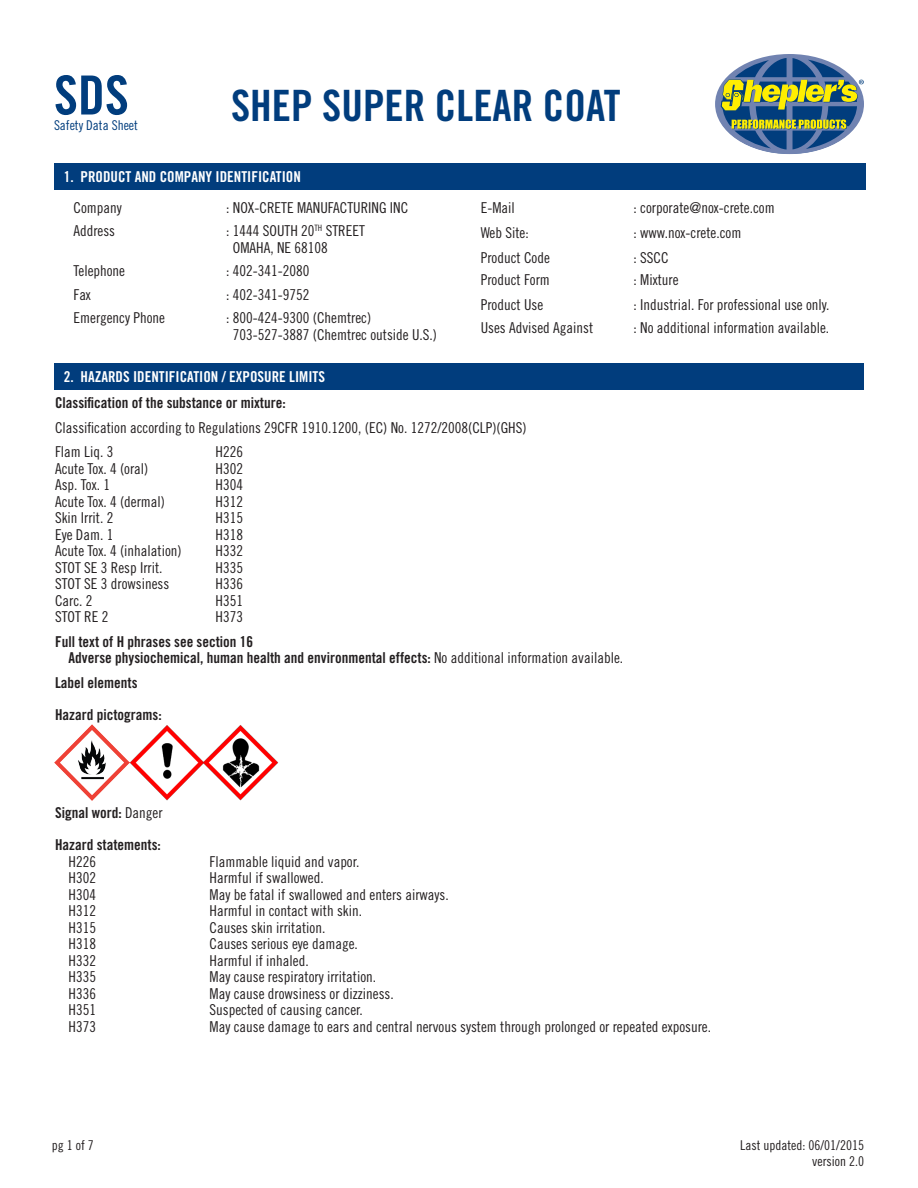
<style>
.page{position:relative;width:918px;height:1188px;background:#fff}
.page>*{position:absolute;margin:0;border:0;box-sizing:border-box;transform-origin:0 0}
.t1{font:54px "Trade Gothic LT Std Bd Cn 20";color:#013d7d}
.t2{font:43.2px "Trade Gothic LT Std Bd Cn 20";color:#013d7d}
.Body_Text{font:15px "Trade Gothic LT Std Cn 18";color:#231f20}
.Body_Text-2{font:15px "Trade Gothic LT Std Bd Cn 20";color:#231f20}
.Section_Header{font:15px "Trade Gothic LT Std Bd Cn 20";color:#fff}
.cHART_tEXT{font:13.5px/16.5px "Trade Gothic LT Std Cn 18";color:#231f20;text-align:right}
.t3{font:13.5px "Trade Gothic LT Std Cn 18";color:#013d7d}
.s1{font-family:"Trade Gothic LT Std Cn 18"}
</style>
<div class="page">
<svg style="left:715px;top:54px;width:149px;height:100px"></svg>
<div style="left:54px;top:164px;width:811px;height:26px;background:#013d7d"></div>
<div style="left:54px;top:363px;width:810px;height:27px;background:#013d7d"></div>
<img style="left:54px;top:725px;width:149px;height:75px">
<img style="left:203px;top:725px;width:75px;height:75px">
<h1 class="t1" style="left:54px;top:62px;width:76px">SDS</h1>
<h2 class="t2" style="left:231px;top:80px;width:391px">SHEP SUPER CLEAR COAT</h2>
<p class="t3" style="left:54px;top:117px;width:85px">Safety Data Sheet</p>
<p class="Section_Header" style="left:64px;top:168px;width:238px">1. PRODUCT AND COMPANY IDENTIFICATION</p>
<p class="Body_Text" style="left:74px;top:199px;width:50px">Company</p>
<p class="Body_Text" style="left:226px;top:199px;width:183px">: NOX-CRETE MANUFACTURING INC</p>
<p class="Body_Text" style="left:74px;top:222px;width:43px">Address</p>
<p class="Body_Text" style="left:226px;top:222px;width:140px">: 1444 SOUTH 20<sup>TH</sup> STREET</p>
<p class="Body_Text" style="left:233px;top:239px;width:96px">OMAHA, NE 68108</p>
<p class="Body_Text" style="left:74px;top:261px;width:53px">Telephone</p>
<p class="Body_Text" style="left:74px;top:286px;width:19px">Fax</p>
<p class="Body_Text" style="left:634px;top:199px;width:143px">: corporate@nox-crete.com</p>
<p class="Body_Text" style="left:634px;top:224px;width:109px">: www.nox-crete.com</p>
<p class="Body_Text" style="left:634px;top:248px;width:36px">: SSCC</p>
<p class="Body_Text" style="left:481px;top:199px;width:36px">E-Mail</p>
<p class="Body_Text" style="left:481px;top:224px;width:50px">Web Site:</p>
<p class="Body_Text" style="left:481px;top:248px;width:71px">Product Code</p>
<p class="Body_Text" style="left:226px;top:261px;width:85px">: 402-341-2080</p>
<p class="Body_Text" style="left:226px;top:286px;width:85px">: 402-341-9752</p>
<p class="Body_Text" style="left:481px;top:271px;width:71px">Product Form</p>
<p class="Body_Text" style="left:481px;top:296px;width:64px">Product Use</p>
<p class="Body_Text" style="left:634px;top:271px;width:46px">: Mixture</p>
<p class="Body_Text" style="left:634px;top:296px;width:198px">: Industrial. For professional use only.</p>
<p class="Body_Text" style="left:74px;top:309px;width:93px">Emergency Phone</p>
<p class="Body_Text" style="left:226px;top:309px;width:146px">: 800-424-9300 (Chemtrec)</p>
<p class="Body_Text" style="left:233px;top:325px;width:206px">703-527-3887 (Chemtrec outside U.S.)</p>
<p class="Body_Text" style="left:481px;top:319px;width:114px">Uses Advised Against</p>
<p class="Body_Text" style="left:634px;top:319px;width:197px">: No additional information available.</p>
<p class="Section_Header" style="left:64px;top:367px;width:263px">2. HAZARDS IDENTIFICATION / EXPOSURE LIMITS</p>
<p class="Body_Text-2" style="left:55px;top:394px;width:232px">Classification of the substance or mixture:</p>
<p class="Body_Text" style="left:55px;top:418px;width:473px">Classification according to Regulations 29CFR 1910.1200, (EC) No. 1272/2008(CLP)(GHS)</p>
<p class="Body_Text" style="left:55px;top:443px;width:60px">Flam Liq. 3</p>
<p class="Body_Text" style="left:216px;top:443px;width:29px">H226</p>
<p class="Body_Text" style="left:55px;top:460px;width:95px">Acute Tox. 4 (oral)</p>
<p class="Body_Text" style="left:216px;top:460px;width:29px">H302</p>
<p class="Body_Text" style="left:55px;top:476px;width:56px">Asp. Tox. 1</p>
<p class="Body_Text" style="left:216px;top:476px;width:29px">H304</p>
<p class="Body_Text" style="left:55px;top:493px;width:111px">Acute Tox. 4 (dermal)</p>
<p class="Body_Text" style="left:216px;top:493px;width:29px">H312</p>
<p class="Body_Text" style="left:55px;top:509px;width:60px">Skin Irrit. 2</p>
<p class="Body_Text" style="left:216px;top:509px;width:29px">H315</p>
<p class="Body_Text" style="left:55px;top:526px;width:60px">Eye Dam. 1</p>
<p class="Body_Text" style="left:216px;top:526px;width:29px">H318</p>
<p class="Body_Text" style="left:55px;top:542px;width:128px">Acute Tox. 4 (inhalation)</p>
<p class="Body_Text" style="left:216px;top:542px;width:29px">H332</p>
<p class="Body_Text" style="left:55px;top:559px;width:109px">STOT SE 3 Resp Irrit.</p>
<p class="Body_Text" style="left:216px;top:559px;width:29px">H335</p>
<p class="Body_Text" style="left:55px;top:575px;width:116px">STOT SE 3 drowsiness</p>
<p class="Body_Text" style="left:216px;top:575px;width:29px">H336</p>
<p class="Body_Text" style="left:55px;top:592px;width:39px">Carc. 2</p>
<p class="Body_Text" style="left:216px;top:592px;width:29px">H351</p>
<p class="Body_Text" style="left:55px;top:608px;width:55px">STOT RE 2</p>
<p class="Body_Text" style="left:216px;top:608px;width:29px">H373</p>
<p class="Body_Text-2" style="left:55px;top:632px;width:200px">Full text of H phrases see section 16</p>
<p class="Body_Text-2" style="left:69px;top:649px;width:556px">Adverse physiochemical, human health and environmental effects: <span class="s1">No additional information available.</span></p>
<p class="Body_Text-2" style="left:55px;top:673px;width:84px">Label elements</p>
<p class="Body_Text-2" style="left:55px;top:705px;width:108px">Hazard pictograms:</p>
<p class="Body_Text-2" style="left:55px;top:804px;width:109px">Signal word: <span class="s1">Danger</span></p>
<p class="Body_Text-2" style="left:55px;top:836px;width:107px">Hazard statements:</p>
<p class="Body_Text" style="left:69px;top:853px;width:29px">H226</p>
<p class="Body_Text" style="left:210px;top:853px;width:151px">Flammable liquid and vapor.</p>
<p class="Body_Text" style="left:69px;top:869px;width:29px">H302</p>
<p class="Body_Text" style="left:210px;top:869px;width:116px">Harmful if swallowed.</p>
<p class="Body_Text" style="left:69px;top:886px;width:29px">H304</p>
<p class="Body_Text" style="left:210px;top:886px;width:241px">May be fatal if swallowed and enters airways.</p>
<p class="Body_Text" style="left:69px;top:902px;width:29px">H312</p>
<p class="Body_Text" style="left:210px;top:902px;width:154px">Harmful in contact with skin.</p>
<p class="Body_Text" style="left:69px;top:919px;width:29px">H315</p>
<p class="Body_Text" style="left:210px;top:919px;width:117px">Causes skin irritation.</p>
<p class="Body_Text" style="left:69px;top:935px;width:29px">H318</p>
<p class="Body_Text" style="left:210px;top:935px;width:150px">Causes serious eye damage.</p>
<p class="Body_Text" style="left:69px;top:952px;width:29px">H332</p>
<p class="Body_Text" style="left:210px;top:952px;width:101px">Harmful if inhaled.</p>
<p class="Body_Text" style="left:69px;top:968px;width:29px">H335</p>
<p class="Body_Text" style="left:210px;top:968px;width:168px">May cause respiratory irritation.</p>
<p class="Body_Text" style="left:69px;top:985px;width:29px">H336</p>
<p class="Body_Text" style="left:210px;top:985px;width:186px">May cause drowsiness or dizziness.</p>
<p class="Body_Text" style="left:69px;top:1001px;width:29px">H351</p>
<p class="Body_Text" style="left:210px;top:1001px;width:155px">Suspected of causing cancer.</p>
<p class="Body_Text" style="left:69px;top:1018px;width:29px">H373</p>
<p class="Body_Text" style="left:210px;top:1018px;width:503px">May cause damage to ears and central nervous system through prolonged or repeated exposure.</p>
<p class="cHART_tEXT" style="left:52px;top:1137px;width:43px">pg 1 of 7</p>
<p class="cHART_tEXT" style="left:740px;top:1137px;width:125px">Last updated: 06/01/2015 version 2.0</p>
</div>
